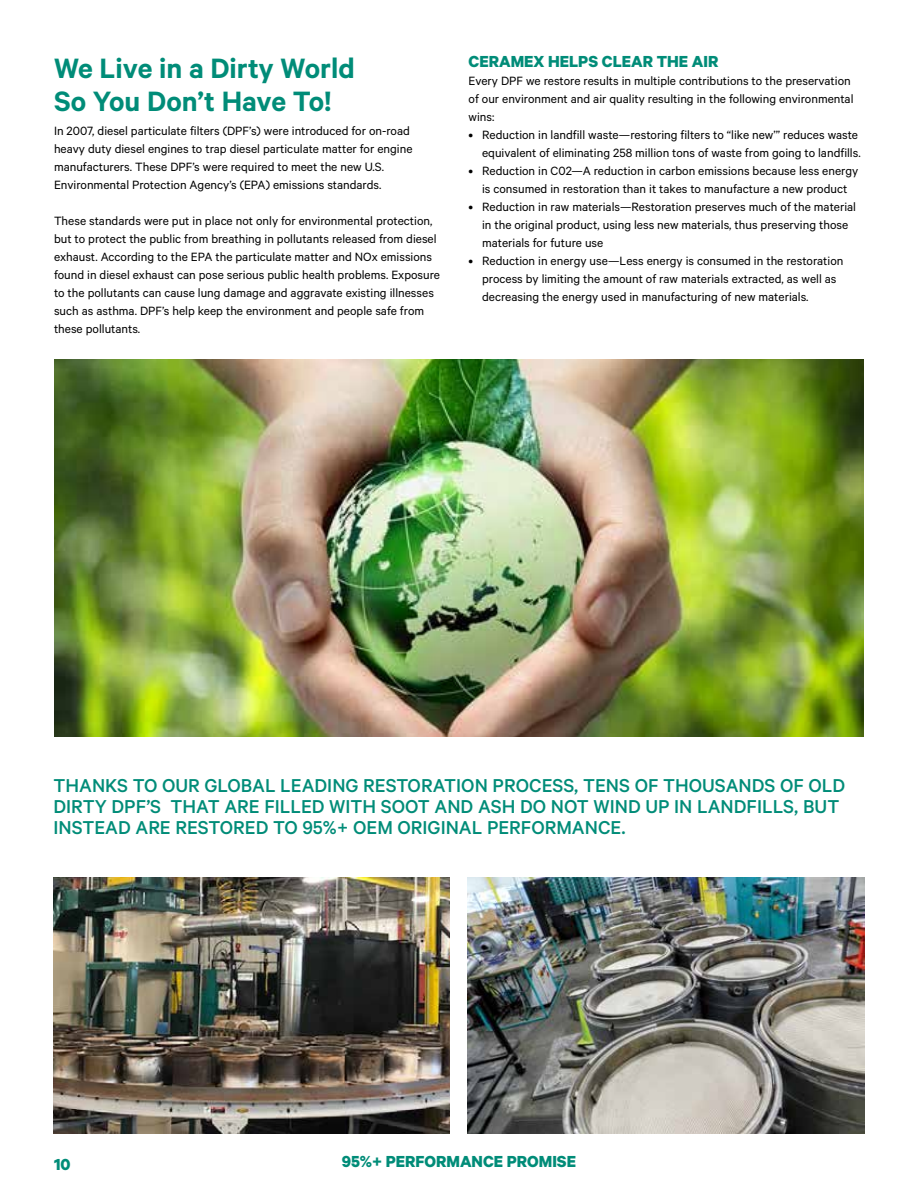
<style>
.page{position:relative;width:918px;height:1188px;background:#fff}
.page>*{position:absolute;margin:0;border:0;box-sizing:border-box;transform-origin:0 0}
.t1{font:600 31.5px/33px "Calibre";color:#008c78}
.t2{font:500 21px/21px "Calibre";color:#008c78}
.t3{font:700 18px "Calibre";color:#008c78}
.t4{font:13.5px/18px "Calibre";color:#000}
</style>
<div class="page">
<img style="left:54px;top:360px;width:809px;height:377px">
<img style="left:53px;top:878px;width:397px;height:256px">
<img style="left:468px;top:878px;width:396px;height:256px">
<h1 class="t1" style="left:54px;top:50px;width:302px">We Live in a Dirty World<br>So You Don’t Have To!</h1>
<p class="t4" style="left:54px;top:122px;width:360px">In 2007, diesel particulate filters (DPF’s) were introduced for on-road heavy duty diesel engines to trap diesel particulate matter for engine manufacturers. These DPF’s were required to meet the new U.S.<br>Environmental Protection Agency’s (EPA) emissions standards.</p>
<p class="t4" style="left:54px;top:212px;width:388px">These standards were put in place not only for environmental protection, but to protect the public from breathing in pollutants released from diesel exhaust. According to the EPA the particulate matter and NOx emissions found in diesel exhaust can pose serious public health problems. Exposure to the pollutants can cause lung damage and aggravate existing illnesses such as asthma. DPF’s help keep the environment and people safe from these pollutants.</p>
<h3 class="t3" style="left:469px;top:50px;width:251px">CERAMEX HELPS CLEAR THE AIR</h3>
<p class="t4" style="left:469px;top:71px;width:386px">Every DPF we restore results in multiple contributions to the preservation of our environment and air quality resulting in the following environmental wins:</p>
<p class="t4" style="left:469px;top:126px;width:394px;text-align:right">• Reduction in landfill waste—restoring filters to “like new’” reduces waste equivalent of eliminating 258 million tons of waste from going to landfills.</p>
<p class="t4" style="left:469px;top:162px;width:391px;text-align:center">• Reduction in C02—A reduction in carbon emissions because less energy is consumed in restoration than it takes to manufacture a new product</p>
<p class="t4" style="left:482px;top:198px;width:375px;text-indent:-14px">• Reduction in raw materials—Restoration preserves much of the material in the original product, using less new materials, thus preserving those materials for future use</p>
<p class="t4" style="left:482px;top:252px;width:363px;text-indent:-14px">• Reduction in energy use—Less energy is consumed in the restoration process by limiting the amount of raw materials extracted, as well as decreasing the energy used in manufacturing of new materials.</p>
<h2 class="t2" style="left:53px;top:775px;width:793px">THANKS TO OUR GLOBAL LEADING RESTORATION PROCESS, TENS OF THOUSANDS OF OLD<br>DIRTY DPF’S THAT ARE FILLED WITH SOOT AND ASH DO NOT WIND UP IN LANDFILLS, BUT<br>INSTEAD ARE RESTORED TO 95%+ OEM ORIGINAL PERFORMANCE.</h2>
<h3 class="t3" style="left:54px;top:1153px;width:18px">10</h3>
<h3 class="t3" style="left:342px;top:1150px;width:236px">95%+ PERFORMANCE PROMISE</h3>
</div>
